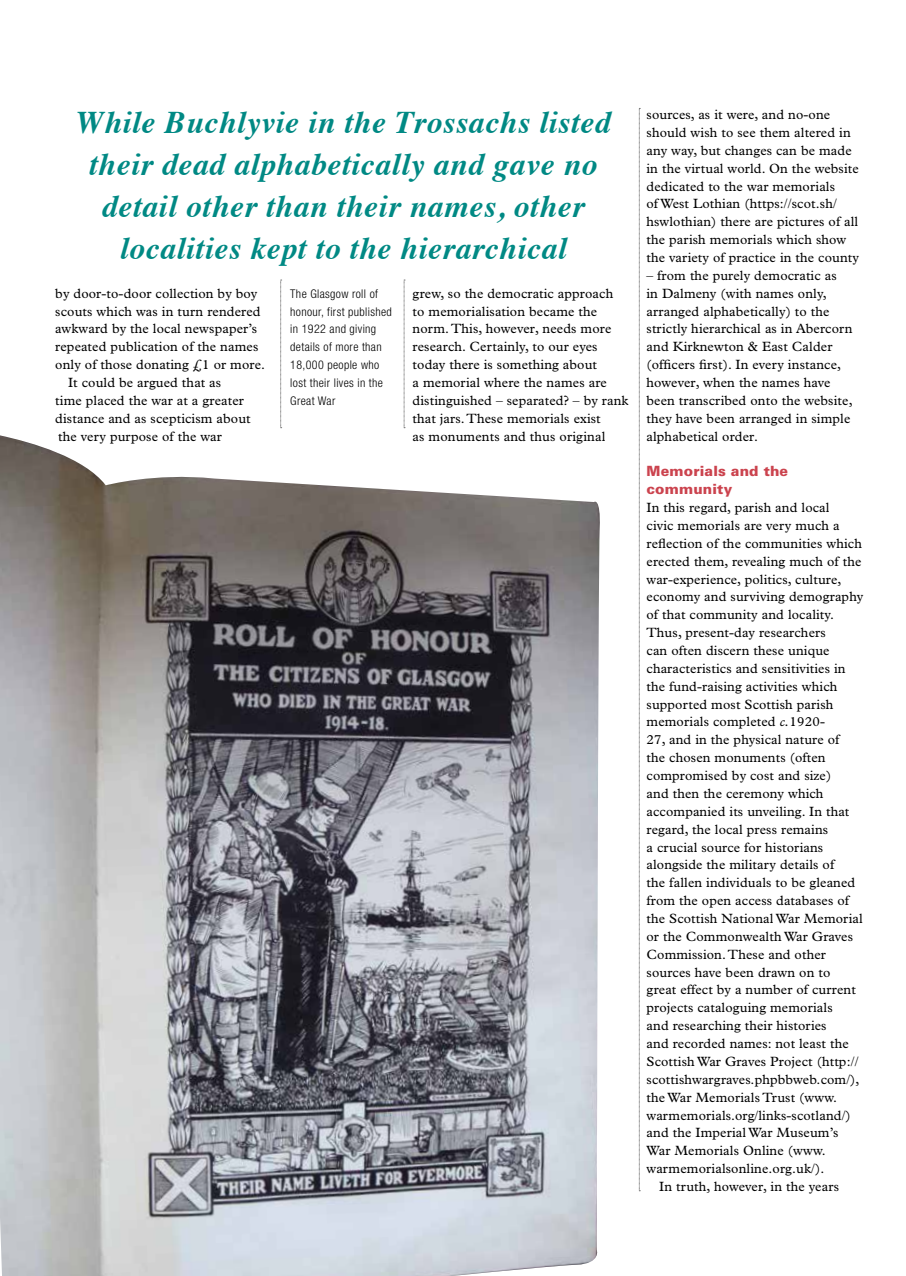
<style>
.page{position:relative;width:906px;height:1276px;background:#fff}
.page>*{position:absolute;margin:0;border:0;box-sizing:border-box;transform-origin:0 0}
.t1{font:italic 700 31.5px/42px "Times";letter-spacing:.02em;color:#008984;text-align:center}
.t2{font:900 14.1px/17.9px "Univers LT Std";letter-spacing:.01em;color:#cb434e}
.t3{font:13.5px/17.9px "Plantin Std";letter-spacing:.01em;color:#000}
.t4{font:300 condensed 12px/17.9px "Helvetica Neue LT Std";letter-spacing:.03em;color:#000}
.s1{font-style:italic}
</style>
<div class="page">
<img style="left:0;top:435px;width:600px;height:841px">
<svg style="left:639px;top:108px;width:1px;height:1083px"></svg>
<svg style="left:280px;top:280px;width:2px;height:148px"></svg>
<svg style="left:404px;top:280px;width:1px;height:148px"></svg>
<h1 class="t1" style="left:76px;top:99px;width:536px">While Buchlyvie in the Trossachs listed their dead alphabetically and gave no detail other than their names, other localities kept to the hierarchical</h1>
<p class="t3" style="left:646px;top:106px;width:214px">sources, as it were, and no-one should wish to see them altered in any way, but changes can be made in the virtual world. On the website dedicated to the war memorials<br>of West Lothian (https://scot.sh/ hswlothian) there are pictures of all the parish memorials which show the variety of practice in the county</p>
<p class="t3" style="left:646px;top:266px;width:208px">– from the purely democratic as<br>in Dalmeny (with names only, arranged alphabetically) to the strictly hierarchical as in Abercorn and Kirknewton &amp; East Calder (officers first). In every instance, however, when the names have been transcribed onto the website, they have been arranged in simple alphabetical order.</p>
<p class="t2" style="left:646px;top:462px;width:143px">Memorials and the community</p>
<p class="t3" style="left:646px;top:499px;width:184px">In this regard, parish and local</p>
<p class="t3" style="left:646px;top:516px;width:194px">civic memorials are very much a</p>
<p class="t3" style="left:646px;top:534px;width:217px">reflection of the communities which</p>
<p class="t3" style="left:646px;top:552px;width:216px">erected them, revealing much of the</p>
<p class="t3" style="left:646px;top:570px;width:196px">war-experience, politics, culture,</p>
<p class="t3" style="left:646px;top:588px;width:218px">economy and surviving demography</p>
<p class="t3" style="left:646px;top:606px;width:189px">of that community and locality.</p>
<p class="t3" style="left:646px;top:624px;width:181px">Thus, present-day researchers</p>
<p class="t3" style="left:646px;top:641px;width:184px">can often discern these unique</p>
<p class="t3" style="left:646px;top:659px;width:201px">characteristics and sensitivities in</p>
<p class="t3" style="left:646px;top:677px;width:192px">the fund-raising activities which</p>
<p class="t3" style="left:646px;top:695px;width:188px">supported most Scottish parish</p>
<p class="t3" style="left:646px;top:713px;width:180px">memorials completed <span class="s1">c.</span>1920-</p>
<p class="t3" style="left:646px;top:731px;width:194px">27, and in the physical nature of</p>
<p class="t3" style="left:646px;top:749px;width:181px">the chosen monuments (often</p>
<p class="t3" style="left:646px;top:766px;width:186px">compromised by cost and size)</p>
<p class="t3" style="left:646px;top:784px;width:178px">and then the ceremony which</p>
<p class="t3" style="left:646px;top:802px;width:204px">accompanied its unveiling. In that</p>
<p class="t3" style="left:646px;top:820px;width:183px">regard, the local press remains</p>
<p class="t3" style="left:646px;top:838px;width:178px">a crucial source for historians</p>
<p class="t3" style="left:646px;top:856px;width:189px">alongside the military details of</p>
<p class="t3" style="left:646px;top:874px;width:210px">the fallen individuals to be gleaned</p>
<p class="t3" style="left:646px;top:892px;width:204px">from the open access databases of</p>
<p class="t3" style="left:646px;top:909px;width:218px">the Scottish National War Memorial</p>
<p class="t3" style="left:646px;top:927px;width:208px">or the Commonwealth War Graves</p>
<p class="t3" style="left:646px;top:945px;width:181px">Commission. These and other</p>
<p class="t3" style="left:646px;top:963px;width:185px">sources have been drawn on to</p>
<p class="t3" style="left:646px;top:981px;width:211px">great effect by a number of current</p>
<p class="t3" style="left:646px;top:999px;width:188px">projects cataloguing memorials</p>
<p class="t3" style="left:646px;top:1017px;width:182px">and researching their histories</p>
<p class="t3" style="left:646px;top:1034px;width:204px">and recorded names: not least the</p>
<p class="t3" style="left:646px;top:1052px;width:213px">Scottish War Graves Project (http://</p>
<p class="t3" style="left:646px;top:1070px;width:214px">scottishwargraves.phpbbweb.com/),</p>
<p class="t3" style="left:646px;top:1088px;width:192px">the War Memorials Trust (www.</p>
<p class="t3" style="left:646px;top:1106px;width:206px">warmemorials.org/links-scotland/)</p>
<p class="t3" style="left:646px;top:1124px;width:193px">and the Imperial War Museum’s</p>
<p class="t3" style="left:646px;top:1142px;width:181px">War Memorials Online (www.</p>
<p class="t3" style="left:646px;top:1159px;width:179px">warmemorialsonline.org.uk/).</p>
<p class="t3" style="left:659px;top:1177px;width:181px">In truth, however, in the years</p>
<p class="t3" style="left:55px;top:284px;width:203px">by door-to-door collection by boy</p>
<p class="t3" style="left:55px;top:302px;width:207px">scouts which was in turn rendered</p>
<p class="t3" style="left:55px;top:320px;width:203px">awkward by the local newspaper’s</p>
<p class="t3" style="left:55px;top:338px;width:205px">repeated publication of the names</p>
<p class="t3" style="left:55px;top:356px;width:211px">only of those donating £1 or more.</p>
<p class="t3" style="left:68px;top:374px;width:155px">It could be argued that as</p>
<p class="t3" style="left:55px;top:391px;width:190px">time placed the war at a greater</p>
<p class="t3" style="left:55px;top:409px;width:197px">distance and as scepticism about</p>
<p class="t3" style="left:58px;top:427px;width:165px">the very purpose of the war</p>
<p class="t3" style="left:412px;top:284px;width:217px">grew, so the democratic approach to memorialisation became the norm. This, however, needs more research. Certainly, to our eyes today there is something about<br>a memorial where the names are distinguished – separated? – by rank that jars. These memorials exist<br>as monuments and thus original</p>
<p class="t4" style="left:290px;top:284px;width:103px">The Glasgow roll of honour, first published in 1922 and giving details of more than<br>18,000 people who lost their lives in the<br>Great War</p>
</div>
